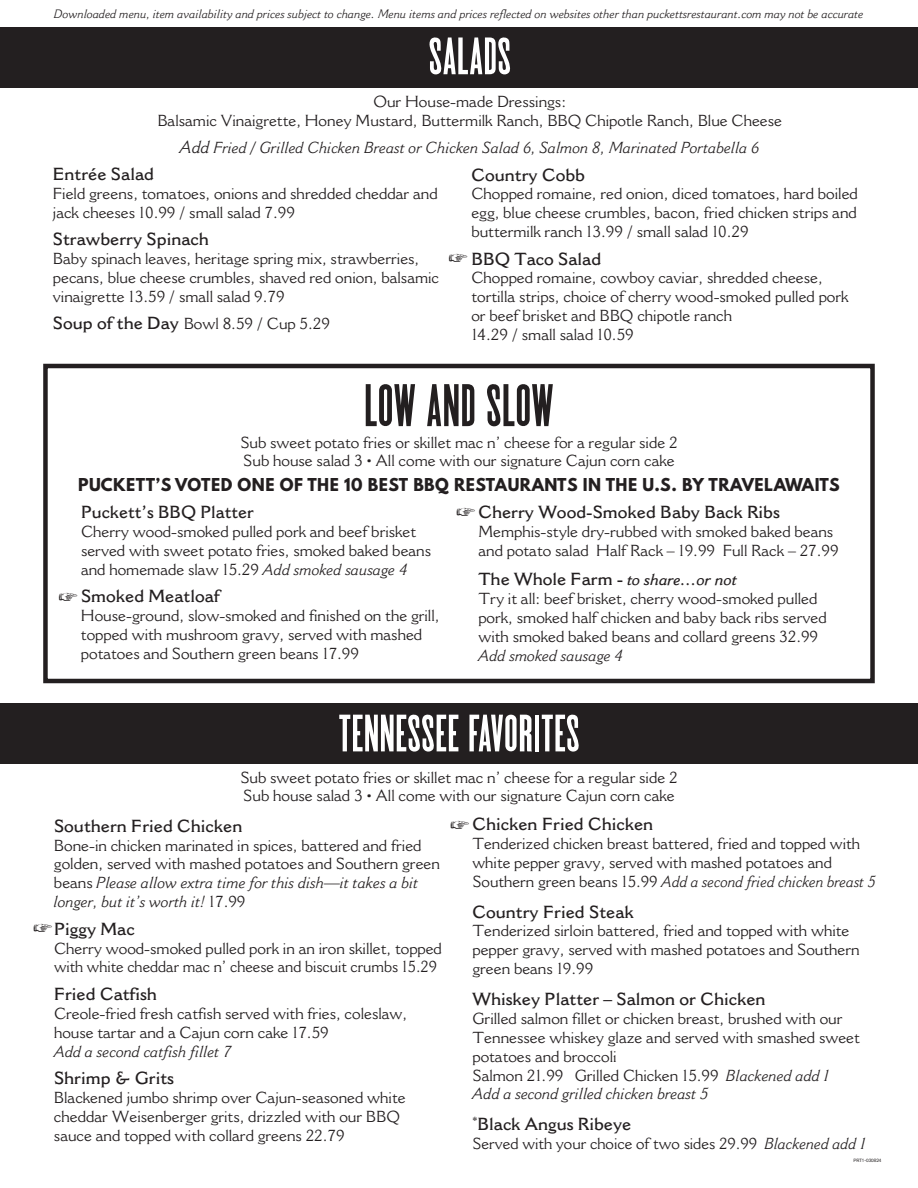
<style>
.page{position:relative;width:918px;height:1188px;background:#fff}
.page>*{position:absolute;margin:0;border:0;box-sizing:border-box;transform-origin:0 0}
.t1{font:extra-condensed 60px "MPI Gothic";letter-spacing:-.01em;color:#231f20}
.t2{font:extra-condensed 52.5px "MPI Gothic";color:#fff}
.t3{font:600 17.25px "Cantoria";color:#231f20}
.t4{font:15.75px/18.9px "Cantoria";color:#231f20}
.t5{font:italic 15.75px "Cantoria";color:#231f20}
.t6{font:700 15.75px "League Spartan";letter-spacing:.03em;color:#231f20}
.t7{font:13.5px "All Hands";color:#231f20}
.t8{font:italic 12px "Cantoria";color:#231f20}
.t9{font:4.5px "Classic Sans";color:#231f20}
.s1{font-size:17.25px}
.s2{font-weight:600;font-size:17.25px}
.s3{font-weight:600;font-style:italic}
.s4{font-style:italic}
</style>
<div class="page">
<div style="left:0;top:27px;width:918px;height:61px;background:#231f20"></div>
<div style="left:0;top:704px;width:918px;height:60px;background:#231f20"></div>
<div style="left:43px;top:364px;width:832px;height:319px;border:4px solid #231f20"></div>
<p class="t8" style="left:54px;top:7px;width:811px">Downloaded menu, item availability and prices subject to change. Menu items and prices reflected on websites other than puckettsrestaurant.com may not be accurate</p>
<h2 class="t2" style="left:428px;top:27px;width:84px">SALADS</h2>
<p class="t4" style="left:157px;top:92px;width:626px;text-align:center">Our House-made Dressings:<br>Balsamic Vinaigrette, Honey Mustard, Buttermilk Ranch, BBQ Chipotle Ranch, Blue Cheese</p>
<p class="t5" style="left:180px;top:138px;width:581px"><span class="s1">Add</span> Fried / Grilled Chicken Breast or Chicken Salad 6, Salmon 8, Marinated Portabella 6</p>
<p class="t3" style="left:53px;top:164px;width:103px">Entrée Salad</p>
<p class="t4" style="left:53px;top:184px;width:386px">Field greens, tomatoes, onions and shredded cheddar and jack cheeses 10.99 / small salad 7.99</p>
<p class="t3" style="left:53px;top:229px;width:157px">Strawberry Spinach</p>
<p class="t4" style="left:53px;top:249px;width:388px">Baby spinach leaves, heritage spring mix, strawberries, pecans, blue cheese crumbles, shaved red onion, balsamic vinaigrette 13.59 / small salad 9.79</p>
<p class="t4" style="left:53px;top:314px;width:278px"><span class="s2">Soup of the Day</span> Bowl 8.59 / Cup 5.29</p>
<p class="t3" style="left:471px;top:164px;width:115px">Country Cobb</p>
<p class="t4" style="left:471px;top:185px;width:388px;text-align:justify">Chopped romaine, red onion, diced tomatoes, hard boiled egg, blue cheese crumbles, bacon, fried chicken strips and buttermilk ranch 13.99 / small salad 10.29</p>
<p class="t3" style="left:471px;top:248px;width:131px">BBQ Taco Salad</p>
<p class="t4" style="left:471px;top:268px;width:379px">Chopped romaine, cowboy caviar, shredded cheese, tortilla strips, choice of cherry wood-smoked pulled pork or beef brisket and BBQ chipotle ranch<br>14.29 / small salad 10.59</p>
<p class="t7" style="left:449px;top:246px;width:20px">e</p>
<h1 class="t1" style="left:364px;top:372px;width:192px">LOW AND SLOW</h1>
<p class="t4" style="left:240px;top:433px;width:439px;line-height:18px">Sub sweet potato fries or skillet mac n’ cheese for a regular side 2<br>Sub house salad 3 • All come with our signature Cajun corn cake</p>
<p class="t6" style="left:78px;top:473px;width:763px">PUCKETT’S VOTED ONE OF THE 10 BEST BBQ RESTAURANTS IN THE U.S. BY TRAVELAWAITS</p>
<p class="t3" style="left:478px;top:502px;width:303px">Cherry Wood-Smoked Baby Back Ribs</p>
<p class="t4" style="left:478px;top:522px;width:362px">Memphis-style dry-rubbed with smoked baked beans and potato salad Half Rack – 19.99 Full Rack – 27.99</p>
<p class="t4" style="left:478px;top:570px;width:350px"><span class="s2">The Whole Farm ‑</span> <span class="s3">to share...or not<br></span>Try it all: beef brisket, cherry wood-smoked pulled pork, smoked half chicken and baby back ribs served with smoked baked beans and collard greens 32.99</p>
<p class="t5" style="left:478px;top:646px;width:146px">Add smoked sausage 4</p>
<p class="t3" style="left:81px;top:502px;width:174px">Puckett’s BBQ Platter</p>
<p class="t4" style="left:81px;top:522px;width:352px">Cherry wood-smoked pulled pork and beef brisket served with sweet potato fries, smoked baked beans and homemade slaw 15.29 <span class="s4">Add smoked sausage 4</span></p>
<p class="t3" style="left:81px;top:586px;width:140px">Smoked Meatloaf</p>
<p class="t4" style="left:81px;top:606px;width:360px">House-ground, slow-smoked and finished on the grill, topped with mushroom gravy, served with mashed potatoes and Southern green beans 17.99</p>
<p class="t7" style="left:456px;top:500px;width:20px">e</p>
<p class="t7" style="left:59px;top:586px;width:20px">e</p>
<h2 class="t2" style="left:338px;top:704px;width:243px">TENNESSEE FAVORITES</h2>
<p class="t4" style="left:240px;top:768px;width:439px;line-height:18px">Sub sweet potato fries or skillet mac n’ cheese for a regular side 2<br>Sub house salad 3 • All come with our signature Cajun corn cake</p>
<p class="t3" style="left:54px;top:815px;width:190px">Southern Fried Chicken</p>
<p class="t4" style="left:54px;top:836px;width:388px">Bone-in chicken marinated in spices, battered and fried golden, served with mashed potatoes and Southern green beans <span class="s4">Please allow extra time for this dish—it takes a bit longer, but it’s worth it!</span> 17.99</p>
<p class="t3" style="left:54px;top:918px;width:82px">Piggy Mac</p>
<p class="t4" style="left:54px;top:939px;width:390px">Cherry wood-smoked pulled pork in an iron skillet, topped with white cheddar mac n’ cheese and biscuit crumbs 15.29</p>
<p class="t3" style="left:54px;top:984px;width:104px">Fried Catfish</p>
<p class="t4" style="left:54px;top:1004px;width:355px">Creole-fried fresh catfish served with fries, coleslaw, house tartar and a Cajun corn cake 17.59</p>
<p class="t5" style="left:54px;top:1042px;width:179px">Add a second catfish fillet 7</p>
<p class="t3" style="left:54px;top:1068px;width:122px">Shrimp &amp; Grits</p>
<p class="t4" style="left:54px;top:1088px;width:353px">Blackened jumbo shrimp over Cajun-seasoned white cheddar Weisenberger grits, drizzled with our BBQ sauce and topped with collard greens 22.79</p>
<p class="t7" style="left:33px;top:917px;width:20px">e</p>
<p class="t3" style="left:472px;top:814px;width:182px">Chicken Fried Chicken</p>
<p class="t4" style="left:472px;top:834px;width:405px">Tenderized chicken breast battered, fried and topped with white pepper gravy, served with mashed potatoes and<br>Southern green beans 15.99 <span class="s4">Add a second fried chicken breast 5</span></p>
<p class="t3" style="left:472px;top:901px;width:163px">Country Fried Steak</p>
<p class="t4" style="left:472px;top:921px;width:389px">Tenderized sirloin battered, fried and topped with white pepper gravy, served with mashed potatoes and Southern green beans 19.99</p>
<p class="t3" style="left:472px;top:989px;width:295px">Whiskey Platter – Salmon or Chicken</p>
<p class="t4" style="left:472px;top:1009px;width:389px">Grilled salmon fillet or chicken breast, brushed with our Tennessee whiskey glaze and served with smashed sweet potatoes and broccoli<br>Salmon 21.99 Grilled Chicken 15.99 <span class="s4">Blackened add 1<br>Add a second grilled chicken breast 5</span></p>
<p class="t3" style="left:472px;top:1114px;width:160px"><sup>*</sup>Black Angus Ribeye</p>
<p class="t4" style="left:472px;top:1134px;width:395px">Served with your choice of two sides 29.99 <span class="s4">Blackened add 1</span></p>
<p class="t7" style="left:450px;top:813px;width:20px">e</p>
<p class="t9" style="left:853px;top:1157px;width:29px">PRT1-030824</p>
</div>
